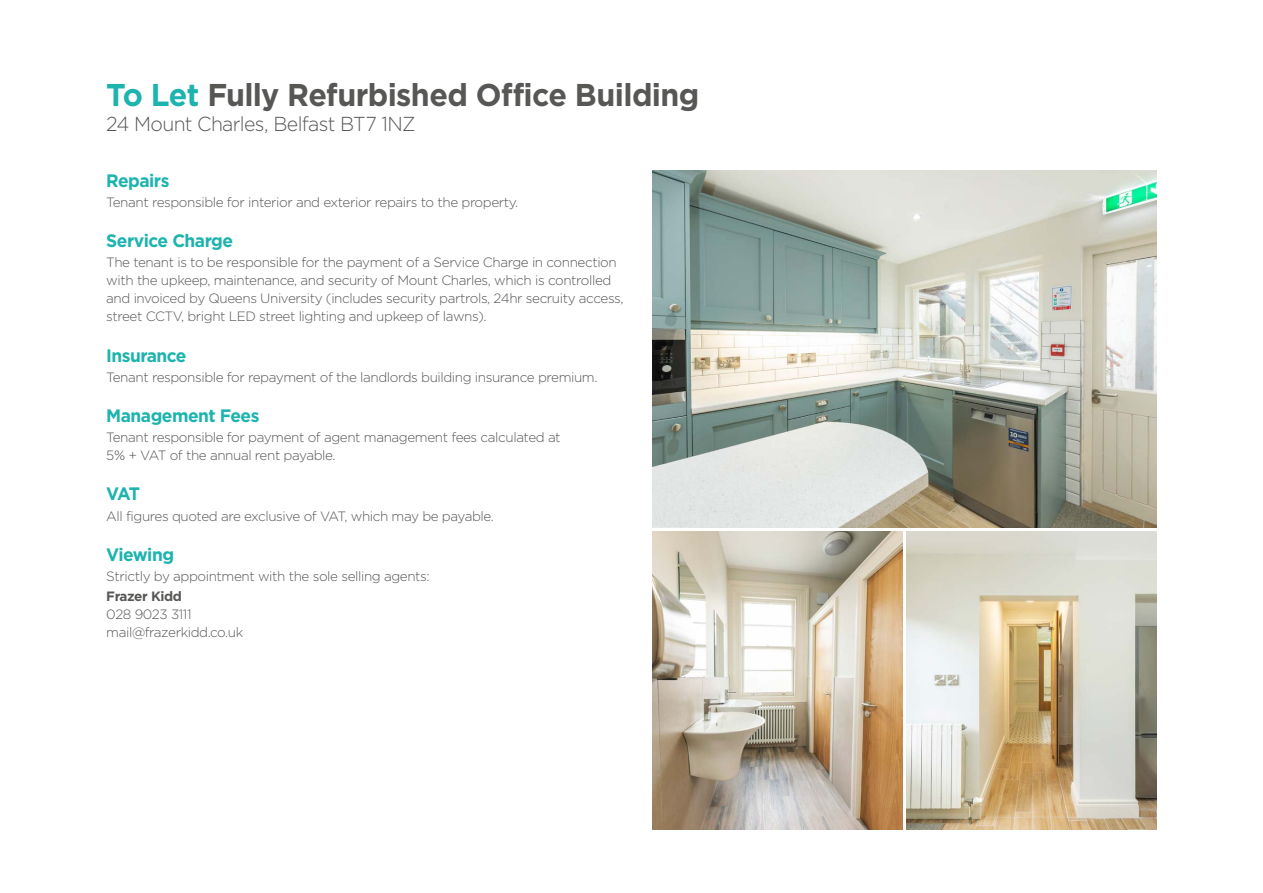
<style>
.page{position:relative;width:1263px;height:893px;background:#fff}
.page>*{position:absolute;margin:0;border:0;box-sizing:border-box;transform-origin:0 0}
.t1{font:700 31.5px "Gotham";letter-spacing:-.02em;color:#575756;scale:.96 1}
.t2{font:300 20.25px "Gotham";letter-spacing:-.035em;color:#575756}
.t3{font:700 18px "Gotham";letter-spacing:-.03em;color:#1db3ae;scale:.96 1}
.t4{font:300 13.5px/18px "Gotham";letter-spacing:-.03em;color:#575756}
.t5{font:700 13.5px "Gotham";letter-spacing:-.03em;color:#575756}
.s1{color:#1db3ae}
</style>
<div class="page">
<img style="left:653px;top:170px;width:504px;height:357px">
<img style="left:653px;top:531px;width:249px;height:298px">
<img style="left:907px;top:531px;width:250px;height:298px">
<h1 class="t1" style="left:106px;top:77px;width:619px"><span class="s1">To Let</span> Fully Refurbished Office Building</h1>
<h2 class="t2" style="left:106px;top:113px;width:311px">24 Mount Charles, Belfast BT7 1NZ</h2>
<h3 class="t3" style="left:106px;top:170px;width:67px">Repairs</h3>
<p class="t4" style="left:106px;top:193px;width:414px">Tenant responsible for interior and exterior repairs to the property.</p>
<h3 class="t3" style="left:106px;top:230px;width:134px">Service Charge</h3>
<p class="t4" style="left:106px;top:253px;width:519px">The tenant is to be responsible for the payment of a Service Charge in connection with the upkeep, maintenance, and security of Mount Charles, which is controlled and invoiced by Queens University (includes security partrols, 24hr secruity access, street CCTV, bright LED street lighting and upkeep of lawns).</p>
<h3 class="t3" style="left:106px;top:345px;width:85px">Insurance</h3>
<p class="t4" style="left:106px;top:368px;width:493px">Tenant responsible for repayment of the landlords building insurance premium.</p>
<h3 class="t3" style="left:106px;top:405px;width:161px">Management Fees</h3>
<p class="t4" style="left:106px;top:428px;width:456px">Tenant responsible for payment of agent management fees calculated at<br>5% + VAT of the annual rent payable.</p>
<h3 class="t3" style="left:106px;top:484px;width:37px">VAT</h3>
<p class="t4" style="left:106px;top:507px;width:389px">All figures quoted are exclusive of VAT, which may be payable.</p>
<h3 class="t3" style="left:106px;top:544px;width:72px">Viewing</h3>
<p class="t4" style="left:106px;top:567px;width:325px">Strictly by appointment with the sole selling agents:</p>
<p class="t5" style="left:106px;top:588px;width:77px">Frazer Kidd</p>
<p class="t4" style="left:106px;top:605px;width:139px">028 9023 3111 mail@frazerkidd.co.uk</p>
</div>
